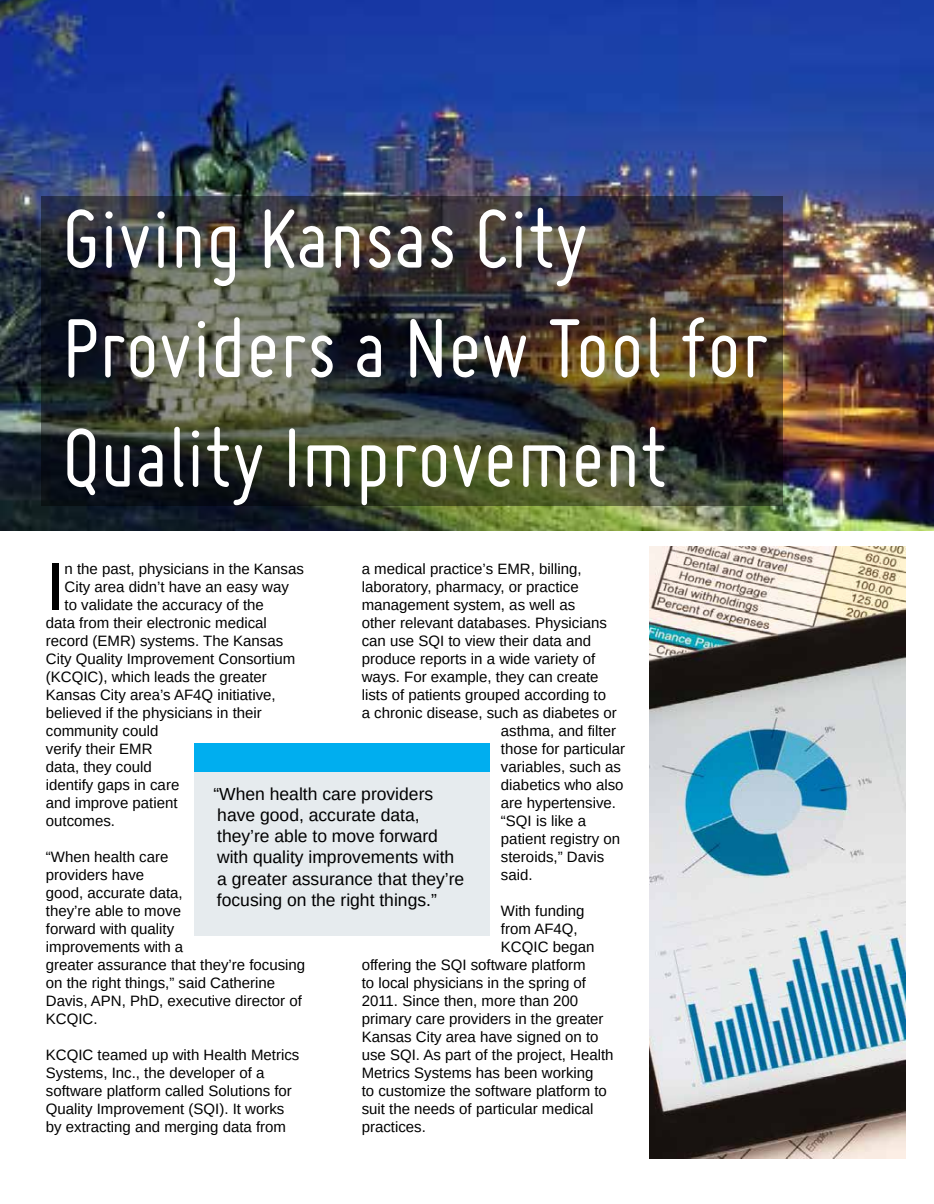
<style>
.page{position:relative;width:934px;height:1204px;background:#fff}
.page>*{position:absolute;margin:0;border:0;box-sizing:border-box;transform-origin:0 0}
.t1{font:91.25px/109.5px "Miso";color:#fff}
.t2{font:67.38px "Arimo";color:#000}
.t3{font:17.5px/21.2px "Arimo";color:#000}
.t4{font:15px/18px "Arimo";color:#000}
</style>
<div class="page">
<img style="left:650px;top:547px;width:255px;height:611px">
<img style="left:0;top:0;width:934px;height:531px">
<img style="left:41px;top:196px;width:742px;height:310px">
<div style="left:194px;top:764px;width:296px;height:172px;background:#e6ebee"></div>
<div style="left:194px;top:743px;width:296px;height:29px;background:#00aeef"></div>
<h1 class="t1" style="left:62px;top:182px;width:708px">Giving Kansas City<br>Providers a New Tool for<br>Quality Improvement</h1>
<h2 class="t2" style="left:46px;top:550px;width:20px">I</h2>
<p class="t4" style="left:65px;top:559px;width:241px">n the past, physicians in the Kansas</p>
<p class="t4" style="left:362px;top:559px;width:221px">a medical practice’s EMR, billing,</p>
<p class="t4" style="left:362px;top:577px;width:219px">laboratory, pharmacy, or practice</p>
<p class="t4" style="left:362px;top:595px;width:215px">management system, as well as</p>
<p class="t4" style="left:362px;top:613px;width:247px">other relevant databases. Physicians</p>
<p class="t4" style="left:362px;top:631px;width:231px">can use SQI to view their data and</p>
<p class="t4" style="left:362px;top:649px;width:235px">produce reports in a wide variety of</p>
<p class="t4" style="left:362px;top:667px;width:238px">ways. For example, they can create</p>
<p class="t4" style="left:362px;top:685px;width:246px">lists of patients grouped according to</p>
<p class="t4" style="left:362px;top:703px;width:257px">a chronic disease, such as diabetes or</p>
<p class="t4" style="left:501px;top:721px;width:117px">asthma, and filter</p>
<p class="t4" style="left:501px;top:739px;width:126px">those for particular</p>
<p class="t4" style="left:501px;top:757px;width:122px">variables, such as</p>
<p class="t4" style="left:501px;top:775px;width:124px">diabetics who also</p>
<p class="t4" style="left:501px;top:793px;width:117px">are hypertensive.</p>
<p class="t4" style="left:501px;top:811px;width:87px">“SQI is like a</p>
<p class="t4" style="left:501px;top:829px;width:121px">patient registry on</p>
<p class="t4" style="left:501px;top:847px;width:105px">steroids,” Davis</p>
<p class="t4" style="left:501px;top:865px;width:33px">said.</p>
<p class="t4" style="left:501px;top:901px;width:85px">With funding</p>
<p class="t4" style="left:501px;top:919px;width:78px">from AF4Q,</p>
<p class="t4" style="left:501px;top:937px;width:95px">KCQIC began</p>
<p class="t4" style="left:362px;top:955px;width:225px">offering the SQI software platform</p>
<p class="t4" style="left:362px;top:973px;width:226px">to local physicians in the spring of</p>
<p class="t4" style="left:362px;top:991px;width:218px">2011. Since then, more than 200</p>
<p class="t4" style="left:362px;top:1009px;width:243px">primary care providers in the greater</p>
<p class="t4" style="left:362px;top:1027px;width:238px">Kansas City area have signed on to</p>
<p class="t4" style="left:362px;top:1045px;width:253px">use SQI. As part of the project, Health</p>
<p class="t4" style="left:362px;top:1063px;width:233px">Metrics Systems has been working</p>
<p class="t4" style="left:362px;top:1081px;width:247px">to customize the software platform to</p>
<p class="t4" style="left:362px;top:1099px;width:233px">suit the needs of particular medical</p>
<p class="t4" style="left:362px;top:1117px;width:66px">practices.</p>
<p class="t4" style="left:65px;top:577px;width:226px">City area didn’t have an easy way</p>
<p class="t4" style="left:65px;top:595px;width:201px">to validate the accuracy of the</p>
<p class="t4" style="left:46px;top:613px;width:222px">data from their electronic medical</p>
<p class="t4" style="left:46px;top:631px;width:239px">record (EMR) systems. The Kansas</p>
<p class="t4" style="left:46px;top:649px;width:251px">City Quality Improvement Consortium</p>
<p class="t4" style="left:46px;top:667px;width:222px">(KCQIC), which leads the greater</p>
<p class="t4" style="left:46px;top:685px;width:231px">Kansas City area’s AF4Q initiative,</p>
<p class="t4" style="left:46px;top:703px;width:217px">believed if the physicians in their</p>
<p class="t4" style="left:46px;top:721px;width:114px">community could</p>
<p class="t4" style="left:46px;top:739px;width:108px">verify their EMR</p>
<p class="t4" style="left:46px;top:757px;width:107px">data, they could</p>
<p class="t4" style="left:46px;top:775px;width:135px">identify gaps in care</p>
<p class="t4" style="left:46px;top:793px;width:133px">and improve patient</p>
<p class="t4" style="left:46px;top:811px;width:71px">outcomes.</p>
<p class="t4" style="left:46px;top:847px;width:261px">“When health care<br>providers have<br>good, accurate data,<br>they’re able to move<br>forward with quality<br>improvements with a<br>greater assurance that they’re focusing on the right things,” said Catherine<br>Davis, APN, PhD, executive director of<br>KCQIC.</p>
<p class="t4" style="left:46px;top:1045px;width:255px">KCQIC teamed up with Health Metrics Systems, Inc., the developer of a software platform called Solutions for Quality Improvement (SQI). It works by extracting and merging data from</p>
<p class="t3" style="left:213px;top:783px;width:252px">“When health care providers have good, accurate data, they’re able to move forward with quality improvements with a greater assurance that they’re focusing on the right things.”</p>
</div>
